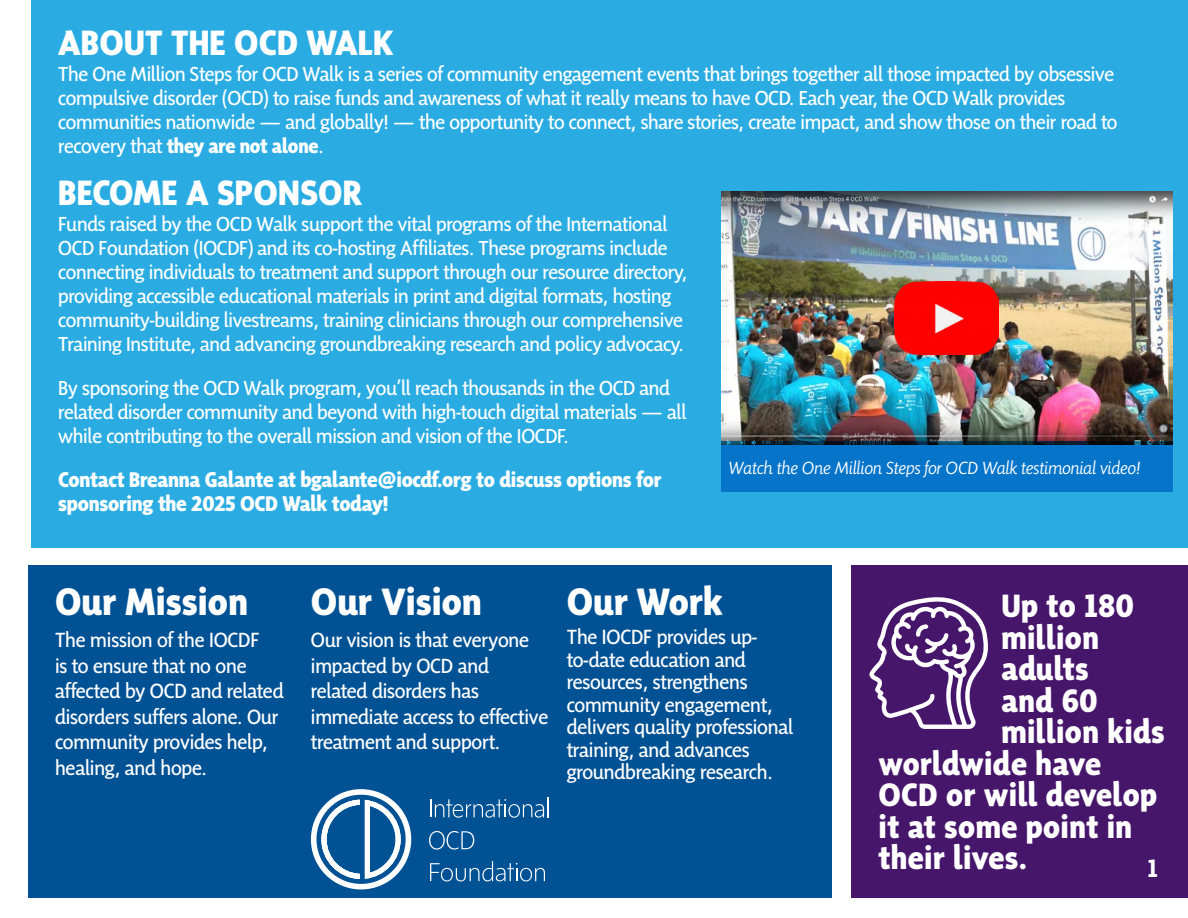
<style>
.page{position:relative;width:1188px;height:918px;background:#fff}
.page>*{position:absolute;margin:0;border:0;box-sizing:border-box;transform-origin:0 0}
.t1{font:800 39px "Sensibility";color:#fff}
.t2{font:800 36px "Sensibility";color:#fff}
.t3{font:800 33px "Sensibility";letter-spacing:.01em;color:#fff}
.t4{font:700 25.5px "Sensibility";color:#fff}
.t5{font:800 21.75px/24px "Sensibility";letter-spacing:-.015em;color:#fff}
.t6{font:21px/25.5px "Sensibility";letter-spacing:-.01em;color:#fff}
.t7{font:20.7px/24px "Sensibility";letter-spacing:-.015em;color:#fff}
.t8{font:italic 300 18px "Sensibility";letter-spacing:-.01em;color:#fff}
.s1{font-weight:800}
</style>
<div class="page">
<div style="left:31px;top:0;width:1157px;height:548px;background:#2aace2"></div>
<div style="left:28px;top:565px;width:804px;height:333px;background:#005295"></div>
<svg style="left:311px;top:789px;width:100px;height:100px"></svg>
<svg style="left:430px;top:797px;width:119px;height:21px"></svg>
<svg style="left:429px;top:831px;width:45px;height:19px"></svg>
<svg style="left:430px;top:861px;width:115px;height:20px"></svg>
<div style="left:852px;top:565px;width:336px;height:333px;background:#46166b"></div>
<svg style="left:869px;top:597px;width:119px;height:132px"></svg>
<img style="left:721px;top:191px;width:451px;height:251px">
<div style="left:721px;top:442px;width:451px;height:50px;background:#0674c8"></div>
<img style="left:894px;top:281px;width:105px;height:74px">
<h2 class="t2" style="left:58px;top:22px;width:337px">ABOUT THE OCD WALK</h2>
<p class="t7" style="left:58px;top:61px;width:1061px">The One Million Steps for OCD Walk is a series of community engagement events that brings together all those impacted by obsessive compulsive disorder (OCD) to raise funds and awareness of what it really means to have OCD. Each year, the OCD Walk provides communities nationwide — and globally! — the opportunity to connect, share stories, create impact, and show those on their road to recovery that <span class="s1">they are not alone</span>.</p>
<h2 class="t2" style="left:58px;top:172px;width:305px">BECOME A SPONSOR</h2>
<p class="t7" style="left:58px;top:211px;width:630px">Funds raised by the OCD Walk support the vital programs of the International OCD Foundation (IOCDF) and its co-hosting Affiliates. These programs include connecting individuals to treatment and support through our resource directory, providing accessible educational materials in print and digital formats, hosting community-building livestreams, training clinicians through our comprehensive Training Institute, and advancing groundbreaking research and policy advocacy.</p>
<p class="t7" style="left:58px;top:375px;width:630px">By sponsoring the OCD Walk program, you’ll reach thousands in the OCD and related disorder community and beyond with high-touch digital materials — all while contributing to the overall mission and vision of the IOCDF.</p>
<p class="t5" style="left:58px;top:467px;width:605px">Contact Breanna Galante at bgalante@iocdf.org to discuss options for sponsoring the 2025 OCD Walk today!</p>
<p class="t8" style="left:728px;top:457px;width:414px">Watch the One Million Steps for OCD Walk testimonial video!</p>
<h1 class="t1" style="left:55px;top:580px;width:195px">Our Mission</h1>
<p class="t6" style="left:55px;top:627px;width:230px">The mission of the IOCDF<br>is to ensure that no one affected by OCD and related disorders suffers alone. Our community provides help, healing, and hope.</p>
<h1 class="t1" style="left:311px;top:580px;width:173px">Our Vision</h1>
<p class="t6" style="left:311px;top:627px;width:239px">Our vision is that everyone impacted by OCD and related disorders has immediate access to effective treatment and support.</p>
<h1 class="t1" style="left:567px;top:580px;width:157px">Our Work</h1>
<p class="t6" style="left:567px;top:626px;width:228px;line-height:22.5px">The IOCDF provides up&shy;to-date education and resources, strengthens community engagement, delivers quality professional training, and advances groundbreaking research.</p>
<h3 class="t3" style="left:1001px;top:587px;width:134px">Up to 180</h3>
<h3 class="t3" style="left:1001px;top:619px;width:99px">million</h3>
<h3 class="t3" style="left:1001px;top:650px;width:89px">adults</h3>
<h3 class="t3" style="left:1001px;top:682px;width:98px">and 60</h3>
<h3 class="t3" style="left:1001px;top:713px;width:165px">million kids</h3>
<h3 class="t3" style="left:879px;top:745px;width:224px">worldwide have</h3>
<h3 class="t3" style="left:879px;top:776px;width:280px">OCD or will develop</h3>
<h3 class="t3" style="left:879px;top:808px;width:255px">it at some point in</h3>
<h3 class="t3" style="left:879px;top:839px;width:150px">their lives.</h3>
<p class="t4" style="left:1148px;top:854px;width:11px">1</p>
</div>
